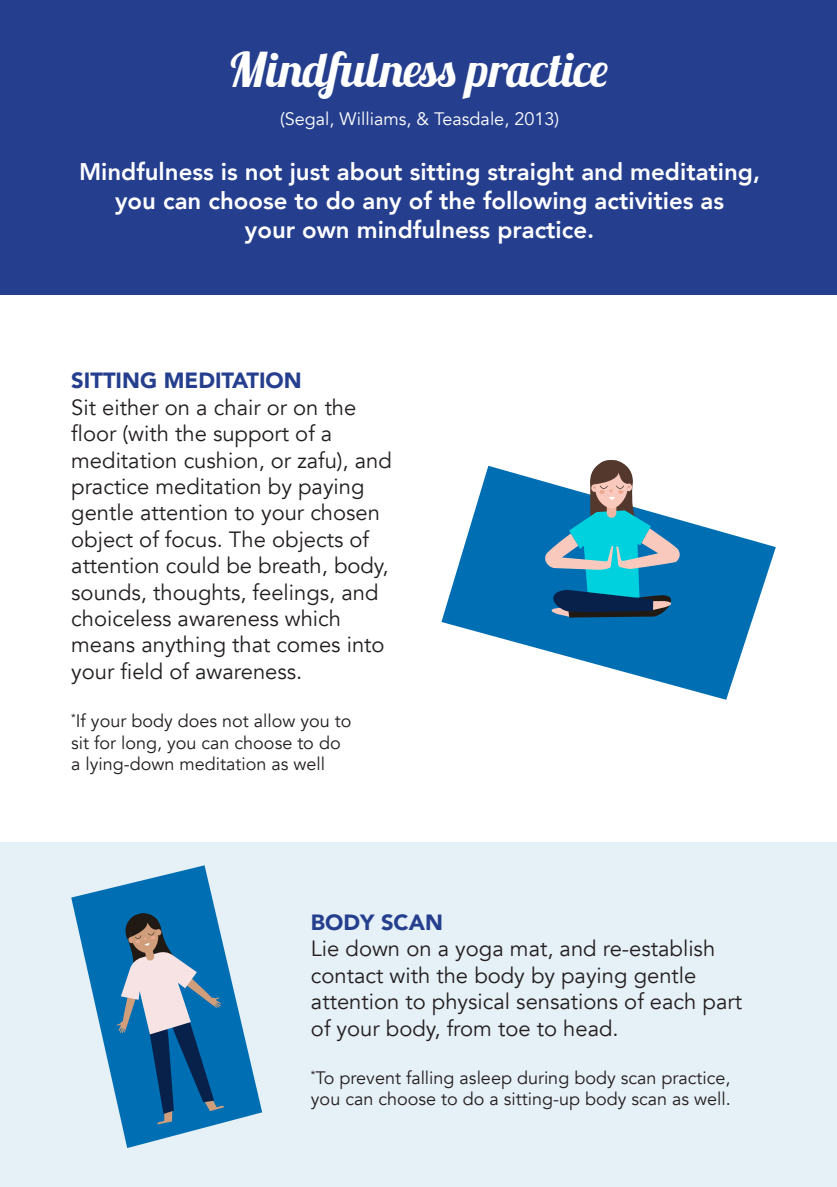
<style>
.page{position:relative;width:837px;height:1187px;background:#fff}
.page>*{position:absolute;margin:0;border:0;box-sizing:border-box;transform-origin:0 0}
.t1{font:48px "Lobster 1.3";color:#fff}
.t2{font:800 24px/28.8px "Avenir";color:#fff;text-align:center}
.t3{font:22px/26.4px "Avenir";color:#231f20}
.t4{font:900 22px "Avenir";color:#253f8e}
.t5{font:18px "Avenir";color:#231f20}
.t6{font:18px "Avenir";color:#fff}
</style>
<div class="page">
<div style="left:0;top:841px;width:837px;height:345px;background:#e6f0f7"></div>
<svg style="left:71px;top:865px;width:191px;height:283px"></svg>
<svg style="left:441px;top:466px;width:335px;height:233px;fill:#006eb3"></svg>
<div style="left:0;top:0;width:837px;height:295px;background:#253f8e"></div>
<svg style="left:542px;top:460px;width:139px;height:157px"></svg>
<div style="left:599px;top:460px;width:24px;height:11px;background:#54382e;border-radius:50%"></div>
<svg style="left:117px;top:912px;width:107px;height:212px;background:#387aa7"></svg>
<p class="t1" style="left:229px;top:39px;width:381px">Mindfulness practice</p>
<p class="t6" style="left:280px;top:108px;width:280px">(Segal, Williams, &amp; Teasdale, 2013)</p>
<p class="t2" style="left:79px;top:158px;width:683px">Mindfulness is not just about sitting straight and meditating, you can choose to do any of the following activities as</p>
<p class="t2" style="left:245px;top:215px;width:351px">your own mindfulness practice.</p>
<p class="t4" style="left:71px;top:362px;width:232px">SITTING MEDITATION</p>
<p class="t3" style="left:71px;top:394px;width:322px">Sit either on a chair or on the floor (with the support of a meditation cushion, or zafu), and practice meditation by paying gentle attention to your chosen object of focus. The objects of attention could be breath, body, sounds, thoughts, feelings, and choiceless awareness which means anything that comes into your field of awareness.</p>
<p class="t5" style="left:71px;top:710px;width:282px"><sup>*</sup>If your body does not allow you to</p>
<p class="t5" style="left:71px;top:731px;width:271px">sit for long, you can choose to do</p>
<p class="t5" style="left:71px;top:753px;width:255px">a lying-down meditation as well</p>
<p class="t4" style="left:311px;top:903px;width:133px">BODY SCAN</p>
<p class="t3" style="left:311px;top:936px;width:433px">Lie down on a yoga mat, and re-establish contact with the body by paying gentle attention to physical sensations of each part</p>
<p class="t3" style="left:311px;top:1015px;width:309px">of your body, from toe to head.</p>
<p class="t5" style="left:311px;top:1066px;width:421px"><sup>*</sup>To prevent falling asleep during body scan practice,</p>
<p class="t5" style="left:311px;top:1088px;width:421px">you can choose to do a sitting-up body scan as well.</p>
</div>
